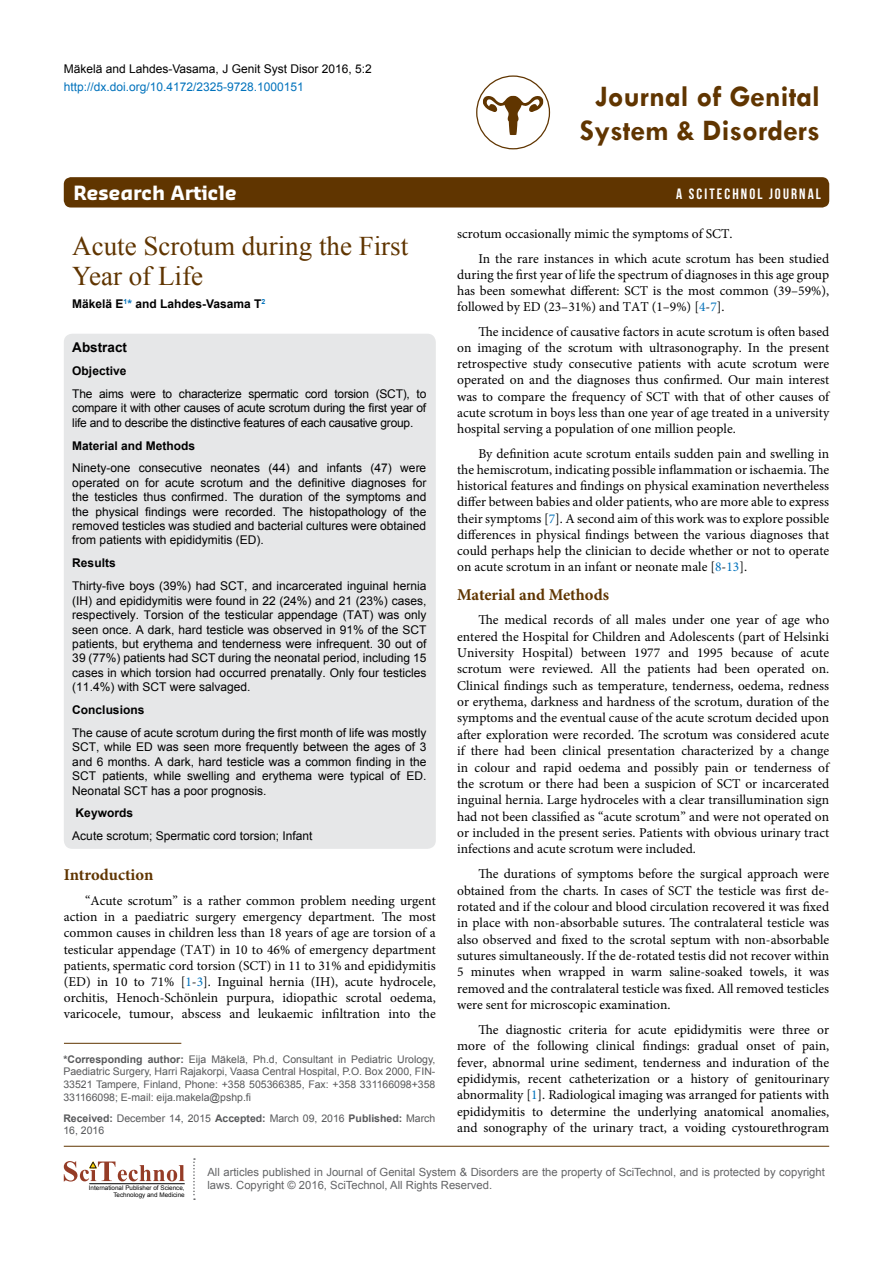
<style>
.page{position:relative;width:893px;height:1263px;background:#fff}
.page>*{position:absolute;margin:0;border:0;box-sizing:border-box;transform-origin:0 0}
.t1{font:700 30px/34.5px "Tw Cen";color:#603500;text-align:center}
.t2{font:27px/30px "Times New Roman";color:#603500}
.t3{font:700 19.2px "Sansa";color:#fff}
.t4{font:700 16.5px "Minion Pro";letter-spacing:-.005em;color:#603500}
.t5{font:15px "Bebas Neue";letter-spacing:.14em;color:#fff}
.t6{font:13.5px/16.4px "Minion Pro";color:#000;text-align:justify}
.t7{font:700 13.5px "Arial";color:#000}
.t8{font:12px/14.4px "Arial";color:#000;text-align:justify}
.t9{font:700 12px "Arial";color:#000}
.t10{font:12px "Arial";color:#0072bc}
.t11{font:11.25px "Arial";color:#636466}
.t12{font:10.5px/12.6px "Arial";color:#58595b;text-align:justify}
.t13{font:6.3px "Arial";color:#000}
.s1{color:#0072bc}
.s2{font-weight:700}
</style>
<div class="page">
<div style="left:64px;top:177px;width:765px;height:30px;background:#603500;border-radius:7px"></div>
<hr style="left:64px;top:1146px;width:765px;height:1px;background:#603500">
<svg style="left:483px;top:96px;width:60px;height:39px"></svg>
<div style="left:476px;top:75px;width:74px;height:74px;border:1px solid #603500;border-radius:50%"></div>
<svg style="left:193px;top:1158px;width:2px;height:42px"></svg>
<svg style="left:64px;top:1161px;width:121px;height:20px"></svg>
<hr style="left:89px;top:1183px;width:96px;height:1px;background:#000">
<div style="left:64px;top:334px;width:372px;height:515px;background:#e6e7e8;border-radius:9px"></div>
<hr style="left:64px;top:1043px;width:117px;height:1px;background:#603500">
<p class="t8" style="left:64px;top:61px;width:309px">Mäkelä and Lahdes-Vasama, J Genit Syst Disor 2016, 5:2</p>
<p class="t10" style="left:64px;top:78px;width:242px">http://dx.doi.org/10.4172/2325-9728.1000151</p>
<h1 class="t1" style="left:580px;top:78px;width:242px">Journal of Genital<br>System &amp; Disorders</h1>
<h3 class="t3" style="left:74px;top:181px;width:165px">Research Article</h3>
<p class="t5" style="left:676px;top:186px;width:146px">A SCITECHNOL JOURNAL</p>
<h2 class="t2" style="left:72px;top:231px;width:337px">Acute Scrotum during the First<br>Year of Life</h2>
<p class="t9" style="left:72px;top:296px;width:195px">Mäkelä E<sup>1</sup><span class="s1">*</span> and Lahdes-Vasama T<sup>2</sup></p>
<p class="t7" style="left:72px;top:338px;width:56px">Abstract</p>
<p class="t9" style="left:72px;top:363px;width:56px">Objective</p>
<p class="t8" style="left:72px;top:387px;width:356px">The aims were to characterize spermatic cord torsion (SCT), to compare it with other causes of acute scrotum during the first year of life and to describe the distinctive features of each causative group.</p>
<p class="t9" style="left:72px;top:437px;width:124px">Material and Methods</p>
<p class="t8" style="left:72px;top:461px;width:356px">Ninety-one consecutive neonates (44) and infants (47) were operated on for acute scrotum and the definitive diagnoses for the testicles thus confirmed. The duration of the symptoms and the physical findings were recorded. The histopathology of the removed testicles was studied and bacterial cultures were obtained from patients with epididymitis (ED).</p>
<p class="t9" style="left:72px;top:555px;width:45px">Results</p>
<p class="t8" style="left:72px;top:579px;width:356px">Thirty-five boys (39%) had SCT, and incarcerated inguinal hernia (IH) and epididymitis were found in 22 (24%) and 21 (23%) cases, respectively. Torsion of the testicular appendage (TAT) was only seen once. A dark, hard testicle was observed in 91% of the SCT patients, but erythema and tenderness were infrequent. 30 out of 39 (77%) patients had SCT during the neonatal period, including 15 cases in which torsion had occurred prenatally. Only four testicles (11.4%) with SCT were salvaged.</p>
<p class="t9" style="left:72px;top:702px;width:74px">Conclusions</p>
<p class="t8" style="left:72px;top:726px;width:355px">The cause of acute scrotum during the first month of life was mostly SCT, while ED was seen more frequently between the ages of 3 and 6 months. A dark, hard testicle was a common finding in the SCT patients, while swelling and erythema were typical of ED.<br>Neonatal SCT has a poor prognosis.</p>
<p class="t9" style="left:76px;top:805px;width:59px">Keywords</p>
<p class="t8" style="left:72px;top:829px;width:242px">Acute scrotum; Spermatic cord torsion; Infant</p>
<p class="t4" style="left:64px;top:863px;width:91px">Introduction</p>
<p class="t6" style="left:64px;top:892px;width:374px;text-indent:21px">“Acute scrotum” is a rather common problem needing urgent action in a paediatric surgery emergency department. The most common causes in children less than 18 years of age are torsion of a testicular appendage (TAT) in 10 to 46% of emergency department patients, spermatic cord torsion (SCT) in 11 to 31% and epididymitis (ED) in 10 to 71% [<span class="s1">1</span>-<span class="s1">3</span>]. Inguinal hernia (IH), acute hydrocele, orchitis, Henoch-Schönlein purpura, idiopathic scrotal oedema, varicocele, tumour, abscess and leukaemic infiltration into the</p>
<p class="t12" style="left:63px;top:1053px;width:374px"><span class="s2">*Corresponding author:</span> Eija Mäkelä, Ph.d, Consultant in Pediatric Urology, Paediatric Surgery, Harri Rajakorpi, Vaasa Central Hospital, P.O. Box 2000, FIN-33521 Tampere, Finland, Phone: +358 505366385, Fax: +358 331166098+358<br>331166098; E-mail: eija.makela@pshp.fi</p>
<p class="t12" style="left:63px;top:1112px;width:374px"><span class="s2">Received:</span> December 14, 2015 <span class="s2">Accepted:</span> March 09, 2016 <span class="s2">Published:</span> March<br>16, 2016</p>
<p class="t6" style="left:478px;top:221px;width:352px;line-height:24.8px;text-indent:-21px">scrotum occasionally mimic the symptoms of SCT.<br>In the rare instances in which acute scrotum has been studied</p>
<p class="t6" style="left:457px;top:266px;width:374px">during the first year of life the spectrum of diagnoses in this age group has been somewhat different: SCT is the most common (39–59%), followed by ED (23–31%) and TAT (1–9%) [<span class="s1">4</span>-<span class="s1">7</span>].</p>
<p class="t6" style="left:457px;top:324px;width:374px;text-indent:21px">The incidence of causative factors in acute scrotum is often based on imaging of the scrotum with ultrasonography. In the present retrospective study consecutive patients with acute scrotum were operated on and the diagnoses thus confirmed. Our main interest was to compare the frequency of SCT with that of other causes of acute scrotum in boys less than one year of age treated in a university hospital serving a population of one million people.</p>
<p class="t6" style="left:457px;top:445px;width:374px;text-indent:21px">By definition acute scrotum entails sudden pain and swelling in the hemiscrotum, indicating possible inflammation or ischaemia. The historical features and findings on physical examination nevertheless differ between babies and older patients, who are more able to express their symptoms [<span class="s1">7</span>]. A second aim of this work was to explore possible differences in physical findings between the various diagnoses that could perhaps help the clinician to decide whether or not to operate on acute scrotum in an infant or neonate male [<span class="s1">8</span>-<span class="s1">13</span>].</p>
<p class="t4" style="left:457px;top:583px;width:154px">Material and Methods</p>
<p class="t6" style="left:457px;top:612px;width:374px;text-indent:21px">The medical records of all males under one year of age who entered the Hospital for Children and Adolescents (part of Helsinki University Hospital) between 1977 and 1995 because of acute scrotum were reviewed. All the patients had been operated on.<br>Clinical findings such as temperature, tenderness, oedema, redness or erythema, darkness and hardness of the scrotum, duration of the symptoms and the eventual cause of the acute scrotum decided upon after exploration were recorded. The scrotum was considered acute if there had been clinical presentation characterized by a change in colour and rapid oedema and possibly pain or tenderness of the scrotum or there had been a suspicion of SCT or incarcerated inguinal hernia. Large hydroceles with a clear transillumination sign had not been classified as “acute scrotum” and were not operated on or included in the present series. Patients with obvious urinary tract infections and acute scrotum were included.</p>
<p class="t6" style="left:457px;top:866px;width:374px;text-indent:21px">The durations of symptoms before the surgical approach were obtained from the charts. In cases of SCT the testicle was first de&shy;rotated and if the colour and blood circulation recovered it was fixed in place with non-absorbable sutures. The contralateral testicle was also observed and fixed to the scrotal septum with non-absorbable sutures simultaneously. If the de-rotated testis did not recover within 5 minutes when wrapped in warm saline-soaked towels, it was removed and the contralateral testicle was fixed. All removed testicles were sent for microscopic examination.</p>
<p class="t6" style="left:457px;top:1021px;width:374px;text-indent:21px">The diagnostic criteria for acute epididymitis were three or more of the following clinical findings: gradual onset of pain, fever, abnormal urine sediment, tenderness and induration of the epididymis, recent catheterization or a history of genitourinary abnormality [<span class="s1">1</span>]. Radiological imaging was arranged for patients with epididymitis to determine the underlying anatomical anomalies, and sonography of the urinary tract, a voiding cystourethrogram</p>
<p class="t11" style="left:207px;top:1164px;width:619px">All articles published in Journal of Genital System &amp; Disorders are the property of SciTechnol, and is protected by copyright</p>
<p class="t13" style="left:89px;top:1183px;width:97px">International Publisher of Science,</p>
<p class="t11" style="left:207px;top:1178px;width:286px">laws. Copyright © 2016, SciTechnol, All Rights Reserved.</p>
<p class="t13" style="left:113px;top:1191px;width:73px">Technology and Medicine</p>
</div>
